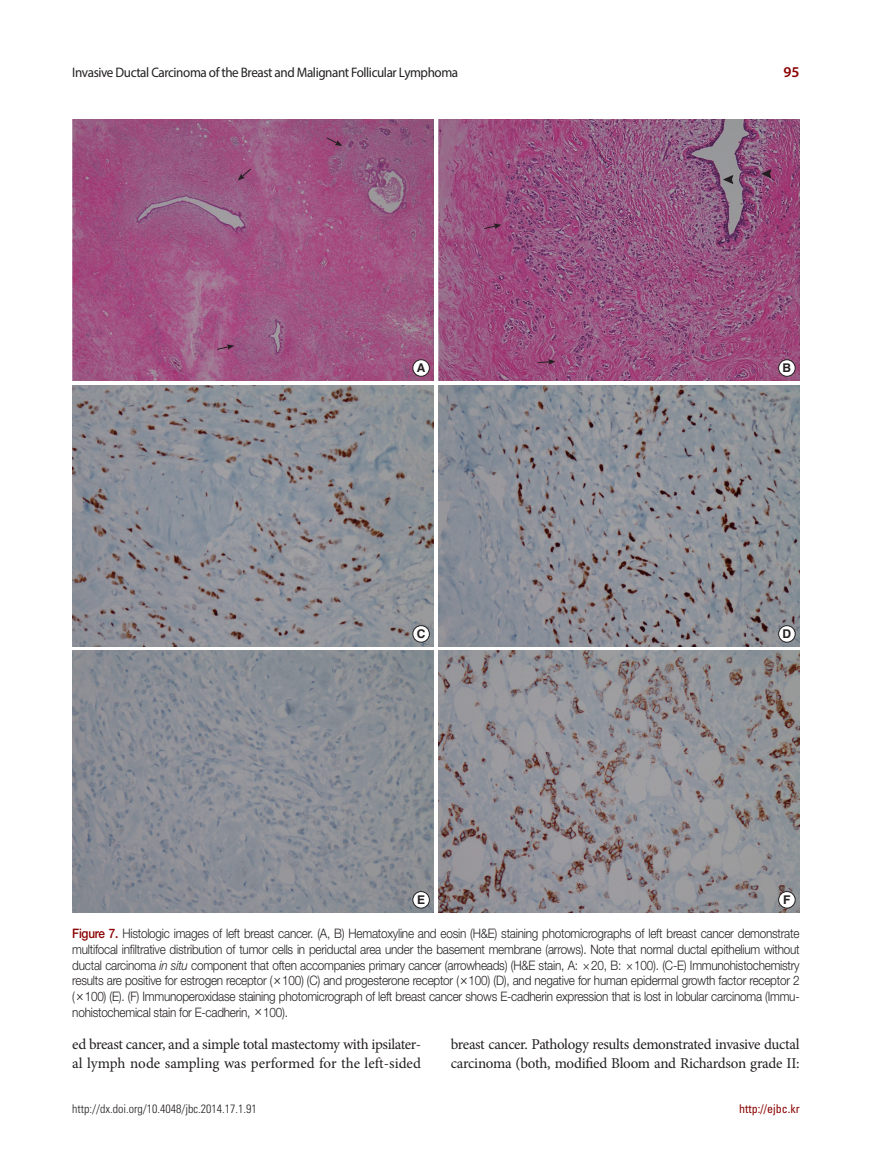
<style>
.page{position:relative;width:872px;height:1170px;background:#fff}
.page>*{position:absolute;margin:0;border:0;box-sizing:border-box;transform-origin:0 0}
.본문{font:15px/19.5px "Minion Pro";letter-spacing:-.025em;color:#231f20}
.t1{font:600 15px "Myriad Pro";color:#8b0202}
.t2{font:13.8px "Myriad Pro";letter-spacing:-.03em;color:#231f20;scale:.95 1}
.표_제목__그림_설명{font:300 13.05px/15.6px "Helvetica Neue LT Std";letter-spacing:-.02em;color:#231f20;text-align:justify;scale:.9 1}
.t3{font:300 condensed 12px "Univers LT Std";color:#231f20}
.t4{font:condensed 12px "Univers LT Std";color:#8b0202}
.t5{font:700 12px "Helvetica LT Std";color:#231f20}
.s1{font-weight:500;color:#8b0202}
.s2{font-style:italic}
.s3{font-family:"Nanum Gothic OTF";font-weight:400}
</style>
<div class="page">
<img style="left:72px;top:119px;width:362px;height:262px">
<img style="left:438px;top:119px;width:361px;height:262px">
<svg style="left:761px;top:168px;width:11px;height:12px"></svg>
<svg style="left:722px;top:173px;width:12px;height:12px"></svg>
<svg style="left:326px;top:137px;width:16px;height:9px"></svg>
<svg style="left:238px;top:168px;width:14px;height:12px"></svg>
<svg style="left:216px;top:344px;width:18px;height:6px"></svg>
<svg style="left:483px;top:223px;width:18px;height:6px"></svg>
<svg style="left:537px;top:359px;width:18px;height:5px"></svg>
<div style="left:413px;top:360px;width:16px;height:16px;background:#fff;border-radius:50%"></div>
<div style="left:412px;top:359px;width:17px;height:17px;border:1px solid #231f20;border-radius:50%"></div>
<div style="left:778px;top:360px;width:17px;height:16px;background:#fff;border-radius:50%"></div>
<div style="left:778px;top:359px;width:17px;height:17px;border:1px solid #231f20;border-radius:50%"></div>
<img style="left:72px;top:385px;width:362px;height:261px">
<img style="left:438px;top:385px;width:361px;height:261px">
<div style="left:413px;top:625px;width:16px;height:17px;background:#fff;border-radius:50%"></div>
<div style="left:412px;top:625px;width:17px;height:17px;border:1px solid #231f20;border-radius:50%"></div>
<div style="left:778px;top:625px;width:17px;height:17px;background:#fff;border-radius:50%"></div>
<div style="left:778px;top:625px;width:17px;height:17px;border:1px solid #231f20;border-radius:50%"></div>
<img style="left:72px;top:651px;width:362px;height:261px">
<img style="left:438px;top:651px;width:361px;height:261px">
<div style="left:413px;top:891px;width:16px;height:17px;background:#fff;border-radius:50%"></div>
<div style="left:412px;top:891px;width:17px;height:17px;border:1px solid #231f20;border-radius:50%"></div>
<div style="left:778px;top:891px;width:17px;height:17px;background:#fff;border-radius:50%"></div>
<div style="left:778px;top:891px;width:17px;height:17px;border:1px solid #231f20;border-radius:50%"></div>
<p class="t2" style="left:72px;top:64px;width:408px">Invasive Ductal Carcinoma of the Breast and Malignant Follicular Lymphoma</p>
<p class="t1" style="left:783px;top:63px;width:18px">95</p>
<p class="t5" style="left:417px;top:360px;width:10px">A</p>
<p class="t5" style="left:782px;top:360px;width:10px">B</p>
<p class="t5" style="left:417px;top:626px;width:10px">C</p>
<p class="t5" style="left:782px;top:626px;width:10px">D</p>
<p class="t5" style="left:417px;top:892px;width:10px">E</p>
<p class="t5" style="left:783px;top:892px;width:9px">F</p>
<p class="표_제목__그림_설명" style="left:72px;top:925px;width:809px"><span class="s1">Figure 7.</span> Histologic images of left breast cancer. (A, B) Hematoxyline and eosin (H&amp;E) staining photomicrographs of left breast cancer demonstrate multifocal infiltrative distribution of tumor cells in periductal area under the basement membrane (arrows). Note that normal ductal epithelium without ductal carcinoma <span class="s2">in situ</span> component that often accompanies primary cancer (arrowheads) (H&amp;E stain, A: ×20, B: ×100). (C-E) Immunohistochemistry results are positive for estrogen receptor (<span class="s3">×</span>100) (C) and progesterone receptor (<span class="s3">×</span>100) (D), and negative for human epidermal growth factor receptor 2 (<span class="s3">×</span>100) (E). (F) Immunoperoxidase staining photomicrograph of left breast cancer shows E-cadherin expression that is lost in lobular carcinoma (Immu&shy;nohistochemical stain for E-cadherin, <span class="s3">×</span>100).</p>
<p class="본문" style="left:72px;top:1033px;width:350px">ed breast cancer, and a simple total mastectomy with ipsilater&shy;al lymph node sampling was performed for the left-sided</p>
<p class="본문" style="left:451px;top:1033px;width:350px">breast cancer. Pathology results demonstrated invasive ductal carcinoma (both, modified Bloom and Richardson grade II:</p>
<p class="t3" style="left:72px;top:1101px;width:186px">http://dx.doi.org/10.4048/jbc.2014.17.1.91</p>
<p class="t4" style="left:739px;top:1100px;width:62px">http://ejbc.kr</p>
</div>
